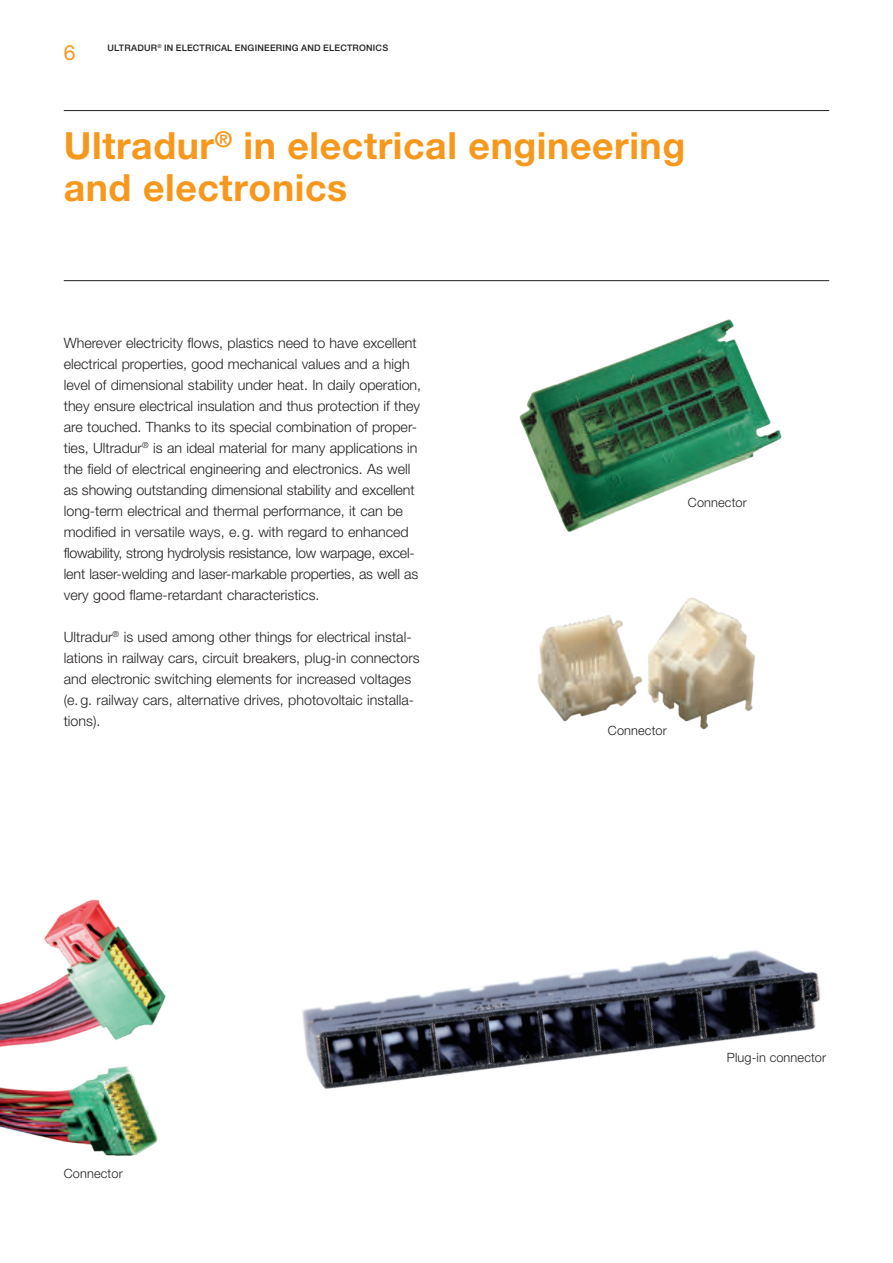
<style>
.page{position:relative;width:893px;height:1263px;background:#fff}
.page>*{position:absolute;margin:0;border:0;box-sizing:border-box;transform-origin:0 0}
.t1{font:700 37.5px/42px "Helvetica Neue LT Pro";letter-spacing:.015em;color:#f7981d}
.t2{font:21px "Helvetica Neue LT Pro";color:#f7981d}
.t3{font:300 14.25px/21px "Helvetica Neue LT Pro";color:#231f20}
.t4{font:300 12.75px "Helvetica Neue LT Pro";letter-spacing:.01em;color:#231f20}
.t5{font:500 9px "Helvetica Neue LT Pro";letter-spacing:.025em;color:#231f20}
</style>
<div class="page">
<hr style="left:64px;top:110px;width:765px;height:1px;background:#231f20">
<hr style="left:64px;top:280px;width:765px;height:1px;background:#231f20">
<img style="left:538px;top:597px;width:217px;height:133px">
<img style="left:519px;top:319px;width:263px;height:213px">
<img style="left:302px;top:950px;width:519px;height:139px">
<img style="left:0;top:1066px;width:158px;height:90px">
<img style="left:0;top:899px;width:166px;height:148px">
<h2 class="t2" style="left:64px;top:40px;width:13px">6</h2>
<p class="t5" style="left:107px;top:43px;width:281px">ULTRADUR<sup>®</sup> IN ELECTRICAL ENGINEERING AND ELECTRONICS</p>
<h1 class="t1" style="left:64px;top:124px;width:623px">Ultradur<sup>®</sup> in electrical engineering and electronics</h1>
<p class="t3" style="left:64px;top:332px;width:359px">Wherever electricity flows, plastics need to have excellent electrical properties, good mechanical values and a high level of dimensional stability under heat. In daily operation, they ensure electrical insulation and thus protection if they are touched. Thanks to its special combination of proper&shy;ties, Ultradur<sup>®</sup> is an ideal material for many applications in the field of electrical engineering and electronics. As well as showing outstanding dimensional stability and excellent long-term electrical and thermal performance, it can be modified in versatile ways, e.g. with regard to enhanced flowability, strong hydrolysis resistance, low warpage, excel&shy;lent laser-welding and laser-markable properties, as well as very good flame-retardant characteristics.</p>
<p class="t3" style="left:64px;top:626px;width:357px">Ultradur<sup>®</sup> is used among other things for electrical instal&shy;lations in railway cars, circuit breakers, plug-in connectors and electronic switching elements for increased voltages (e.g. railway cars, alternative drives, photovoltaic installa&shy;tions).</p>
<p class="t4" style="left:64px;top:1165px;width:60px">Connector</p>
<p class="t4" style="left:688px;top:495px;width:60px">Connector</p>
<p class="t4" style="left:608px;top:722px;width:60px">Connector</p>
<p class="t4" style="left:727px;top:1050px;width:101px">Plug-in connector</p>
</div>
